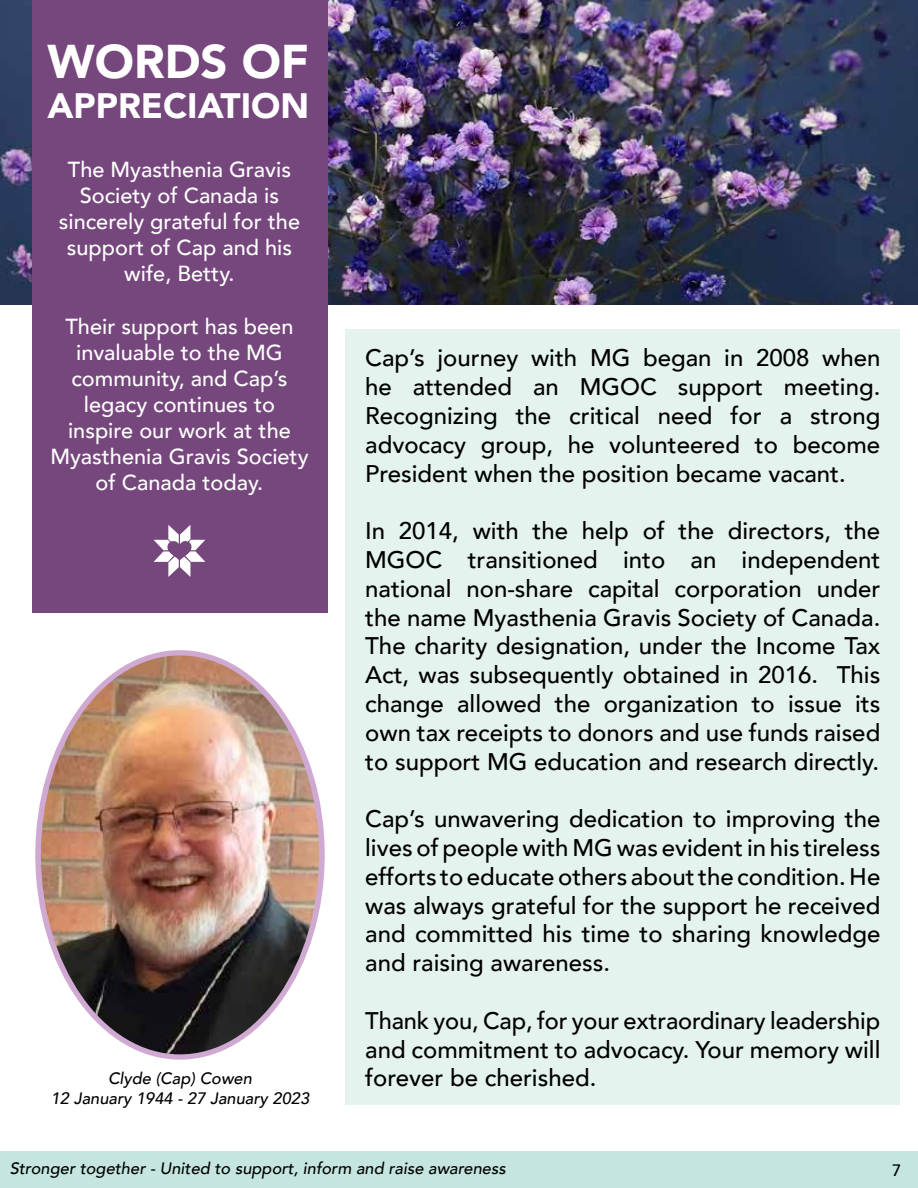
<style>
.page{position:relative;width:918px;height:1188px;background:#fff}
.page>*{position:absolute;margin:0;border:0;box-sizing:border-box;transform-origin:0 0}
.t1{font:900 47.25px "Tcmnky Avenir";color:#fff}
.t2{font:900 35.25px "Tcmnky Avenir";color:#fff}
.t3{font:500 24px/28.8px "Wcbdgs Avenir";color:#000;text-align:justify}
.t4{font:500 21.75px/26.1px "Wcbdgs Avenir";color:#fff;text-align:center}
.t5{font:italic 500 16.5px/19.8px "Xvfslt Avenir";color:#000;text-align:center}
.t6{font:500 16.5px "Wcbdgs Avenir";color:#000}
</style>
<div class="page">
<img style="left:0;top:0;width:918px;height:305px">
<div style="left:346px;top:330px;width:554px;height:775px;background:#e4f3ed"></div>
<div style="left:32px;top:0;width:296px;height:612px;background:#75477c"></div>
<div style="left:0;top:1151px;width:918px;height:37px;background:#c5e6e0"></div>
<svg style="left:154px;top:525px;width:51px;height:52px"></svg>
<img style="left:41px;top:655px;width:278px;height:399px">
<h1 class="t1" style="left:48px;top:21px;width:263px">WORDS OF</h1>
<h1 class="t2" style="left:48px;top:76px;width:263px">APPRECIATION</h1>
<p class="t4" style="left:59px;top:155px;width:243px">The Myasthenia Gravis<br>Society of Canada is sincerely grateful for the support of Cap and his wife, Betty.</p>
<p class="t4" style="left:50px;top:312px;width:260px">Their support has been invaluable to the MG community, and Cap’s legacy continues to inspire our work at the<br>Myasthenia Gravis Society of Canada today.</p>
<p class="t5" style="left:51px;top:1069px;width:260px">Clyde (Cap) Cowen<br>12 January 1944 - 27 January 2023</p>
<p class="t3" style="left:365px;top:342px;width:517px">Cap’s journey with MG began in 2008 when he attended an MGOC support meeting.<br>Recognizing the critical need for a strong advocacy group, he volunteered to become President when the position became vacant.</p>
<p class="t3" style="left:365px;top:515px;width:517px">In 2014, with the help of the directors, the MGOC transitioned into an independent national non-share capital corporation under the name Myasthenia Gravis Society of Canada.<br>The charity designation, under the Income Tax Act, was subsequently obtained in 2016. This change allowed the organization to issue its own tax receipts to donors and use funds raised to support MG education and research directly.</p>
<p class="t3" style="left:365px;top:803px;width:517px">Cap’s unwavering dedication to improving the lives of people with MG was evident in his tireless efforts to educate others about the condition. He was always grateful for the support he received and committed his time to sharing knowledge and raising awareness.</p>
<p class="t3" style="left:365px;top:1005px;width:517px">Thank you, Cap, for your extraordinary leadership and commitment to advocacy. Your memory will forever be cherished.</p>
<p class="t5" style="left:10px;top:1159px;width:498px">Stronger together - United to support, inform and raise awareness</p>
<p class="t6" style="left:892px;top:1156px;width:11px">7</p>
</div>
